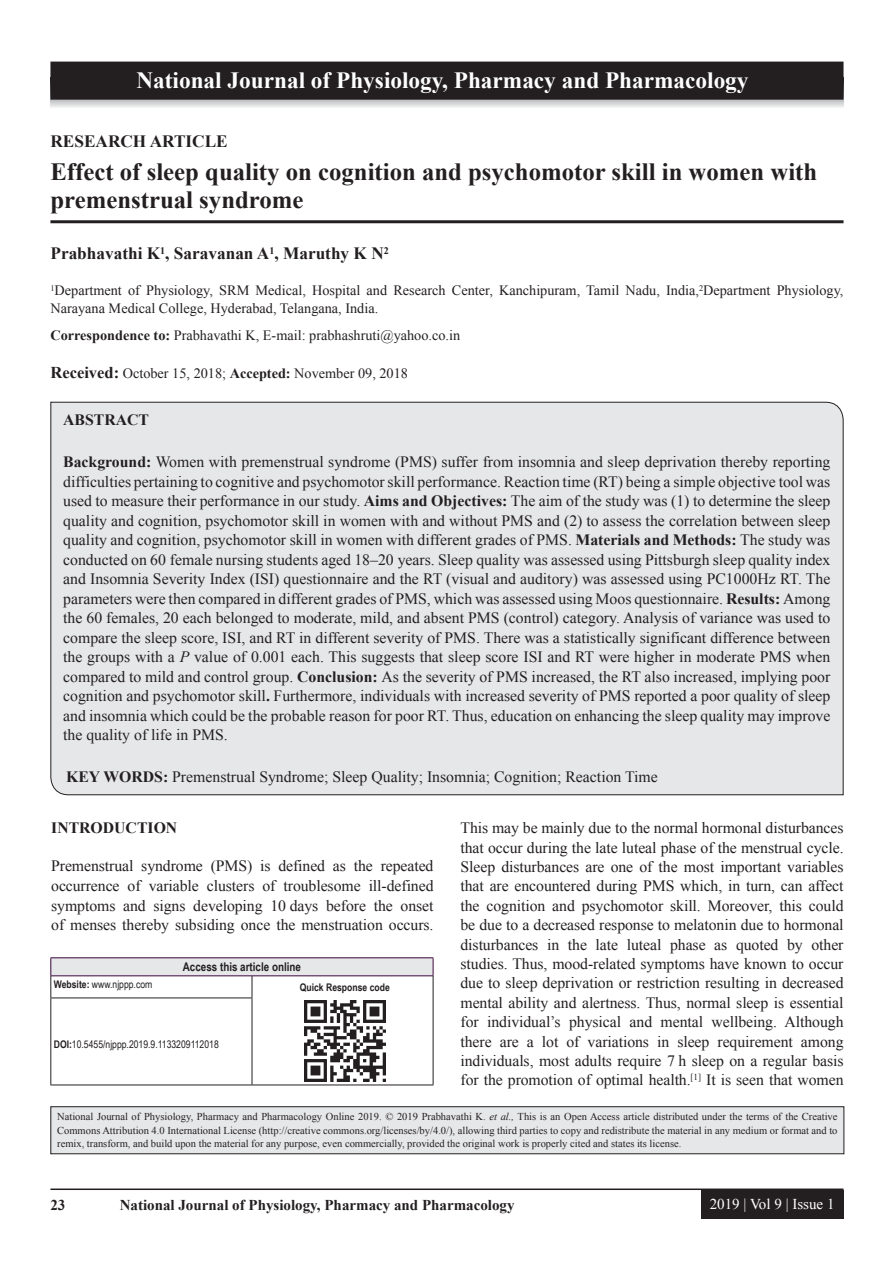
<style>
.page{position:relative;width:894px;height:1263px;background:#fff}
.page>*{position:absolute;margin:0;border:0;box-sizing:border-box;transform-origin:0 0}
.AT{font:700 24.75px/28.5px "Times New Roman";color:#231f20}
.JN_1{font:700 23.25px "Times New Roman";color:#fff}
.AU{font:700 17.25px "Times New Roman";color:#231f20}
.AH{font:700 17.25px "Times New Roman";color:#231f20}
.ABS{font:15.75px/19.5px "Times New Roman";color:#231f20;text-align:justify}
.TX{font:15.75px/19.4px "Times New Roman";letter-spacing:-.005em;color:#231f20;text-align:justify}
.KWD{font:15.75px "Times New Roman";color:#231f20}
.ABSH{font:700 15.75px "Times New Roman";color:#231f20}
.RF{font:700 15px "Times New Roman";color:#231f20}
.RF_VOL{font:15px "Times New Roman";color:#fff}
.AFF{font:14.25px/18px "Times New Roman";color:#231f20}
.ADD{font:14.25px "Times New Roman";color:#231f20}
.AAO{font:700 12px "Arial Narrow";color:#231f20}
.JN_TX{font:10.5px/13.5px "Times New Roman";color:#231f20;text-align:justify}
.Web{font:10.5px "Arial Narrow";color:#231f20}
.QR{font:700 10.5px "Arial Narrow";color:#231f20}
.s1{font-weight:700}
.s2{font-weight:700;font-size:16.5px}
.s3{font-style:italic}
</style>
<div class="page">
<hr style="left:50px;top:1188px;width:793px;height:2px;background:#231f20">
<div style="left:700px;top:1190px;width:143px;height:28px;background:#231f20"></div>
<hr style="left:50px;top:220px;width:793px;height:3px;background:#231f20">
<div style="left:50px;top:401px;width:793px;height:394px;background:#e6e7e9"></div>
<div style="left:51px;top:957px;width:382px;height:18px;background:#e6e7e9"></div>
<hr style="left:51px;top:975px;width:201px;height:1px;background:#3e083e">
<hr style="left:252px;top:975px;width:181px;height:1px;background:#3e083e">
<svg style="left:50px;top:958px;width:2px;height:39px"></svg>
<svg style="left:251px;top:976px;width:1px;height:21px"></svg>
<hr style="left:50px;top:997px;width:202px;height:1px;background:#231f20">
<hr style="left:50px;top:998px;width:1px;height:86px;background:#231f20">
<hr style="left:251px;top:998px;width:1px;height:86px;background:#231f20">
<hr style="left:50px;top:1084px;width:202px;height:1px;background:#231f20">
<svg style="left:432px;top:958px;width:1px;height:40px"></svg>
<hr style="left:432px;top:998px;width:1px;height:86px;background:#231f20">
<hr style="left:252px;top:1084px;width:181px;height:1px;background:#231f20">
<hr style="left:51px;top:957px;width:201px;height:1px;background:#3e083e">
<hr style="left:252px;top:957px;width:181px;height:1px;background:#3e083e">
<img style="left:304px;top:1000px;width:81px;height:81px">
<div style="left:51px;top:1106px;width:792px;height:47px;background:#e6e7e9"></div>
<div style="left:50px;top:1106px;width:794px;height:48px;border:1px solid #231f20"></div>
<svg style="left:51px;top:100px;width:792px;height:8px"></svg>
<div style="left:51px;top:62px;width:791px;height:37px;background:#231f20"></div>
<div style="left:50px;top:62px;width:793px;height:38px;border:2px solid #231f20"></div>
<p class="JN_1" style="left:136px;top:65px;width:613px">National Journal of Physiology, Pharmacy and Pharmacology</p>
<p class="AH" style="left:50px;top:129px;width:179px">RESEARCH ARTICLE</p>
<p class="AT" style="left:50px;top:157px;width:768px">Effect of sleep quality on cognition and psychomotor skill in women with premenstrual syndrome</p>
<p class="AU" style="left:50px;top:241px;width:340px">Prabhavathi K<sup>1</sup>, Saravanan A<sup>1</sup>, Maruthy K N<sup>2</sup></p>
<p class="AFF" style="left:50px;top:281px;width:794px"><sup>1</sup>Department of Physiology, SRM Medical, Hospital and Research Center, Kanchipuram, Tamil Nadu, India,<sup>2</sup>Department Physiology,<br>Narayana Medical College, Hyderabad, Telangana, India.</p>
<p class="ADD" style="left:50px;top:326px;width:411px"><span class="s1">Correspondence to:</span> Prabhavathi K, E-mail: prabhashruti@yahoo.co.in</p>
<p class="AFF" style="left:50px;top:364px;width:359px"><span class="s2">Received:</span> October 15, 2018; <span class="s1">Accepted:</span> November 09, 2018</p>
<p class="ABSH" style="left:63px;top:409px;width:87px">ABSTRACT</p>
<p class="ABS" style="left:63px;top:452px;width:768px"><span class="s1">Background:</span> Women with premenstrual syndrome (PMS) suffer from insomnia and sleep deprivation thereby reporting difficulties pertaining to cognitive and psychomotor skill performance. Reaction time (RT) being a simple objective tool was used to measure their performance in our study. <span class="s1">Aims and Objectives:</span> The aim of the study was (1) to determine the sleep quality and cognition, psychomotor skill in women with and without PMS and (2) to assess the correlation between sleep quality and cognition, psychomotor skill in women with different grades of PMS. <span class="s1">Materials and Methods:</span> The study was conducted on 60 female nursing students aged 18–20 years. Sleep quality was assessed using Pittsburgh sleep quality index and Insomnia Severity Index (ISI) questionnaire and the RT (visual and auditory) was assessed using PC1000Hz RT. The parameters were then compared in different grades of PMS, which was assessed using Moos questionnaire. <span class="s1">Results:</span> Among the 60 females, 20 each belonged to moderate, mild, and absent PMS (control) category. Analysis of variance was used to compare the sleep score, ISI, and RT in different severity of PMS. There was a statistically significant difference between the groups with a <span class="s3">P</span> value of 0.001 each. This suggests that sleep score ISI and RT were higher in moderate PMS when compared to mild and control group. <span class="s1">Conclusion:</span> As the severity of PMS increased, the RT also increased, implying poor cognition and psychomotor skill<span class="s1">.</span> Furthermore, individuals with increased severity of PMS reported a poor quality of sleep and insomnia which could be the probable reason for poor RT. Thus, education on enhancing the sleep quality may improve the quality of life in PMS.</p>
<p class="KWD" style="left:66px;top:766px;width:593px"><span class="s1">KEY WORDS:</span> Premenstrual Syndrome; Sleep Quality; Insomnia; Cognition; Reaction Time</p>
<h1 class="ABSH" style="left:51px;top:816px;width:127px">INTRODUCTION</h1>
<p class="TX" style="left:51px;top:855px;width:384px;line-height:20px">Premenstrual syndrome (PMS) is defined as the repeated occurrence of variable clusters of troublesome ill-defined symptoms and signs developing 10 days before the onset of menses thereby subsiding once the menstruation occurs.</p>
<p class="AAO" style="left:183px;top:958px;width:120px">Access this article online</p>
<p class="Web" style="left:54px;top:976px;width:100px"><span class="s1">Website:</span> www.njppp.com</p>
<p class="QR" style="left:300px;top:979px;width:91px">Quick Response code</p>
<p class="Web" style="left:54px;top:1037px;width:166px"><span class="s1">DOI:</span>10.5455/njppp.2019.9.1133209112018</p>
<p class="TX" style="left:460px;top:818px;width:384px">This may be mainly due to the normal hormonal disturbances that occur during the late luteal phase of the menstrual cycle.<br>Sleep disturbances are one of the most important variables that are encountered during PMS which, in turn, can affect the cognition and psychomotor skill. Moreover, this could be due to a decreased response to melatonin due to hormonal disturbances in the late luteal phase as quoted by other studies. Thus, mood-related symptoms have known to occur due to sleep deprivation or restriction resulting in decreased mental ability and alertness. Thus, normal sleep is essential for individual’s physical and mental wellbeing. Although there are a lot of variations in sleep requirement among individuals, most adults require 7 h sleep on a regular basis for the promotion of optimal health.<sup>[1]</sup> It is seen that women</p>
<p class="JN_TX" style="left:57px;top:1110px;width:781px">National Journal of Physiology, Pharmacy and Pharmacology Online 2019. © 2019 Prabhavathi K. <span class="s3">et al.,</span> This is an Open Access article distributed under the terms of the Creative Commons Attribution 4.0 International License (http://creative commons.org/licenses/by/4.0/), allowing third parties to copy and redistribute the material in any medium or format and to remix, transform, and build upon the material for any purpose, even commercially, provided the original work is properly cited and states its license.</p>
<p class="RF" style="left:50px;top:1194px;width:16px">23</p>
<p class="RF" style="left:120px;top:1194px;width:396px">National Journal of Physiology, Pharmacy and Pharmacology</p>
<p class="RF_VOL" style="left:709px;top:1194px;width:126px">2019 | Vol 9 | Issue 1</p>
</div>
